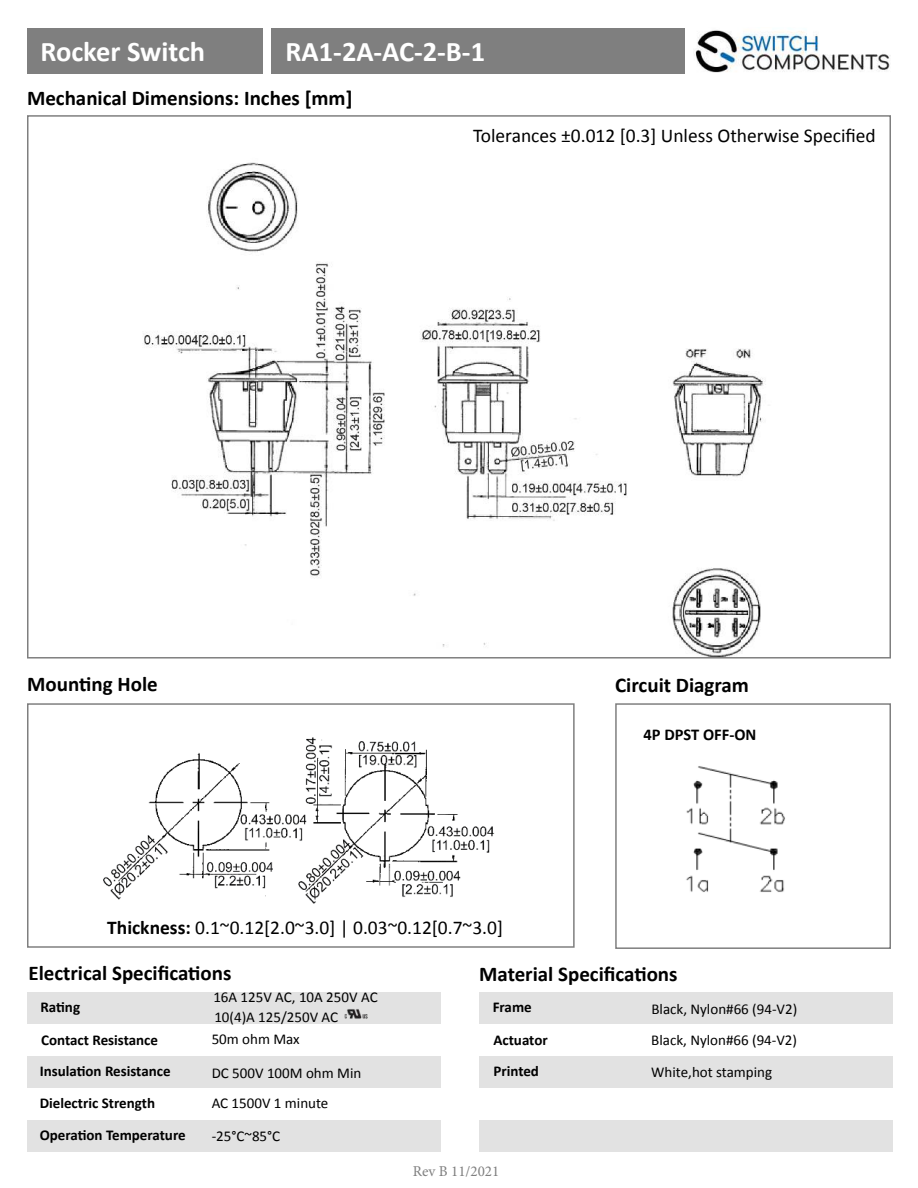
<style>
.page{position:relative;width:918px;height:1188px;background:#fff}
.page>*{position:absolute;margin:0;border:0;box-sizing:border-box;transform-origin:0 0}
.t1{font:700 28.5px "Calibri";color:#fff}
.t2{font:700 21px "Calibri";color:#000}
.t3{font:19.5px "Calibri";color:#000}
.t4{font:700 16.5px "Calibri";color:#000}
.t5{font:15px/31.2px "Calibri";color:#000}
.t6{font:700 15px/32.1px "Calibri";color:#000}
.t7{font:15px "Minion Pro";color:#7f7f7f}
.s1{font-weight:700}
</style>
<div class="page">
<img style="left:695px;top:30px;width:196px;height:43px">
<div style="left:27px;top:29px;width:236px;height:45px;background:#7f7f7f"></div>
<div style="left:27px;top:703px;width:548px;height:245px;border:2px solid #7f7f7f"></div>
<div style="left:615px;top:703px;width:276px;height:246px;border:2px solid #7f7f7f"></div>
<div style="left:271px;top:28px;width:414px;height:46px;background:#7f7f7f"></div>
<div style="left:27px;top:992px;width:414px;height:31px;background:#e2e2e2"></div>
<div style="left:479px;top:992px;width:414px;height:31px;background:#e2e2e2"></div>
<div style="left:27px;top:1056px;width:414px;height:32px;background:#e2e2e2"></div>
<div style="left:479px;top:1056px;width:414px;height:32px;background:#e2e2e2"></div>
<div style="left:27px;top:1120px;width:414px;height:32px;background:#e2e2e2"></div>
<div style="left:479px;top:1120px;width:414px;height:32px;background:#e2e2e2"></div>
<img style="left:103px;top:737px;width:392px;height:167px">
<img style="left:686px;top:766px;width:99px;height:126px">
<img style="left:143px;top:162px;width:622px;height:495px">
<img style="left:344px;top:1009px;width:24px;height:10px">
<h1 class="t1" style="left:40px;top:41px;width:166px">Rocker Switch</h1>
<h1 class="t1" style="left:286px;top:41px;width:201px">RA1-2A-AC-2-B-1</h1>
<h2 class="t2" style="left:27px;top:91px;width:327px">Mechanical Dimensions: Inches [mm]</h2>
<h3 class="t3" style="left:473px;top:123px;width:404px">Tolerances ±0.012 [0.3] Unless Otherwise Speci昀椀ed</h3>
<h2 class="t2" style="left:27px;top:669px;width:132px">Moun琀椀ng Hole</h2>
<h2 class="t2" style="left:615px;top:671px;width:135px">Circuit Diagram</h2>
<p class="t4" style="left:644px;top:728px;width:114px">4P DPST OFF-ON</p>
<h3 class="t3" style="left:107px;top:920px;width:397px"><span class="s1">Thickness:</span> 0.1~0.12[2.0~3.0] | 0.03~0.12[0.7~3.0]</h3>
<h2 class="t2" style="left:28px;top:958px;width:205px">Electrical Speci昀椀ca琀椀ons</h2>
<h2 class="t2" style="left:479px;top:959px;width:200px">Material Speci昀椀ca琀椀ons</h2>
<p class="t5" style="left:213px;top:986px;width:166px;line-height:20.1px">16A 125V AC, 10A 250V AC<br>10(4)A 125/250V AC</p>
<p class="t6" style="left:41px;top:991px;width:41px">Ra琀椀ng</p>
<p class="t6" style="left:493px;top:992px;width:41px">Frame</p>
<p class="t6" style="left:41px;top:1025px;width:118px">Contact Resistance</p>
<p class="t6" style="left:493px;top:1026px;width:56px;line-height:31.2px">Actuator<br>Printed</p>
<p class="t5" style="left:651px;top:995px;width:147px">Black, Nylon#66 (94-V2)</p>
<p class="t5" style="left:212px;top:1024px;width:90px">50m ohm Max</p>
<p class="t5" style="left:651px;top:1026px;width:147px">Black, Nylon#66 (94-V2)<br>White,hot stamping</p>
<p class="t5" style="left:212px;top:1089px;width:118px;line-height:32.1px">AC 1500V 1 minute -25°C~85°C</p>
<p class="t6" style="left:40px;top:1055px;width:148px">Insula琀椀on Resistance<br>Dielectric Strength<br>Opera琀椀on Temperature</p>
<p class="t5" style="left:212px;top:1058px;width:151px">DC 500V 100M ohm Min</p>
<p class="t7" style="left:413px;top:1162px;width:88px">Rev B 11/2021</p>
</div>
